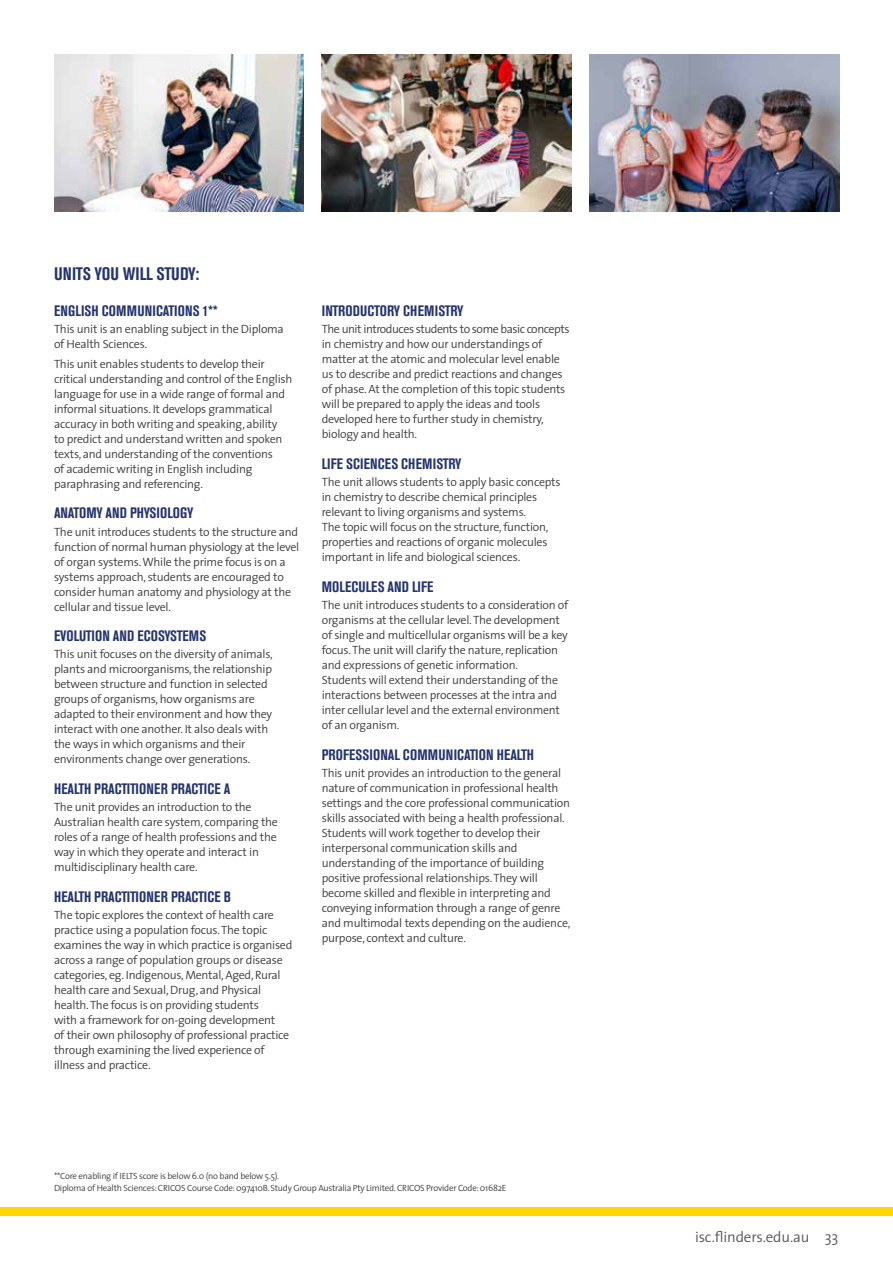
<style>
.page{position:relative;width:893px;height:1263px;background:#fff}
.page>*{position:absolute;margin:0;border:0;box-sizing:border-box;transform-origin:0 0}
.t1{font:700 condensed 18px "Akzidenz Grotesk BE";letter-spacing:-.015em;color:#25346c}
.t2{font:700 condensed 15px "Akzidenz Grotesk BE";letter-spacing:.01em;color:#25346c}
.t3{font:300 15px "The Sans";letter-spacing:-.01em;color:#575756}
.t4{font:300 12px/15px "The Sans";letter-spacing:-.02em;color:#3c3c3b}
.t5{font:300 9px/12px "The Sans";letter-spacing:-.025em;color:#3c3c3b}
</style>
<div class="page">
<img style="left:322px;top:54px;width:249px;height:157px">
<img style="left:589px;top:54px;width:250px;height:157px">
<img style="left:54px;top:54px;width:250px;height:157px">
<div style="left:0;top:1208px;width:893px;height:8px;background:#ffd700"></div>
<h1 class="t1" style="left:54px;top:264px;width:147px">UNITS YOU WILL STUDY:</h1>
<p class="t2" style="left:54px;top:302px;width:165px">ENGLISH COMMUNICATIONS 1**</p>
<p class="t4" style="left:54px;top:321px;width:231px">This unit is an enabling subject in the Diploma of Health Sciences.</p>
<p class="t4" style="left:54px;top:356px;width:240px">This unit enables students to develop their critical understanding and control of the English language for use in a wide range of formal and informal situations. It develops grammatical accuracy in both writing and speaking, ability<br>to predict and understand written and spoken texts, and understanding of the conventions<br>of academic writing in English including paraphrasing and referencing.</p>
<p class="t2" style="left:54px;top:505px;width:141px">ANATOMY AND PHYSIOLOGY</p>
<p class="t4" style="left:54px;top:524px;width:247px">The unit introduces students to the structure and function of normal human physiology at the level of organ systems. While the prime focus is on a systems approach, students are encouraged to consider human anatomy and physiology at the cellular and tissue level.</p>
<p class="t2" style="left:54px;top:627px;width:154px">EVOLUTION AND ECOSYSTEMS</p>
<p class="t4" style="left:54px;top:646px;width:220px">This unit focuses on the diversity of animals, plants and microorganisms, the relationship between structure and function in selected groups of organisms, how organisms are adapted to their environment and how they interact with one another. It also deals with the ways in which organisms and their environments change over generations.</p>
<p class="t2" style="left:54px;top:780px;width:178px">HEALTH PRACTITIONER PRACTICE A</p>
<p class="t4" style="left:54px;top:799px;width:226px">The unit provides an introduction to the Australian health care system, comparing the roles of a range of health professions and the way in which they operate and interact in multidisciplinary health care.</p>
<p class="t2" style="left:54px;top:888px;width:178px">HEALTH PRACTITIONER PRACTICE B</p>
<p class="t4" style="left:54px;top:907px;width:240px">The topic explores the context of health care practice using a population focus. The topic examines the way in which practice is organised across a range of population groups or disease categories, eg. Indigenous, Mental, Aged, Rural health care and Sexual, Drug, and Physical health. The focus is on providing students<br>with a framework for on-going development<br>of their own philosophy of professional practice through examining the lived experience of illness and practice.</p>
<p class="t2" style="left:322px;top:302px;width:143px">INTRODUCTORY CHEMISTRY</p>
<p class="t4" style="left:322px;top:321px;width:249px">The unit introduces students to some basic concepts in chemistry and how our understandings of matter at the atomic and molecular level enable us to describe and predict reactions and changes of phase. At the completion of this topic students will be prepared to apply the ideas and tools developed here to further study in chemistry, biology and health.</p>
<p class="t2" style="left:322px;top:455px;width:141px">LIFE SCIENCES CHEMISTRY</p>
<p class="t4" style="left:322px;top:474px;width:240px">The unit allows students to apply basic concepts in chemistry to describe chemical principles relevant to living organisms and systems.<br>The topic will focus on the structure, function, properties and reactions of organic molecules important in life and biological sciences.</p>
<p class="t2" style="left:322px;top:578px;width:113px">MOLECULES AND LIFE</p>
<p class="t4" style="left:322px;top:597px;width:248px">The unit introduces students to a consideration of organisms at the cellular level. The development of single and multicellular organisms will be a key focus. The unit will clarify the nature, replication and expressions of genetic information.<br>Students will extend their understanding of the interactions between processes at the intra and inter cellular level and the external environment of an organism.</p>
<p class="t2" style="left:322px;top:746px;width:214px">PROFESSIONAL COMMUNICATION HEALTH</p>
<p class="t4" style="left:322px;top:765px;width:250px">This unit provides an introduction to the general nature of communication in professional health settings and the core professional communication skills associated with being a health professional.<br>Students will work together to develop their interpersonal communication skills and understanding of the importance of building positive professional relationships. They will become skilled and flexible in interpreting and conveying information through a range of genre and multimodal texts depending on the audience, purpose, context and culture.</p>
<p class="t5" style="left:54px;top:1169px;width:454px">**Core enabling if IELTS score is below 6.0 (no band below 5.5).<br>Diploma of Health Sciences: CRICOS Course Code: 097410B. Study Group Australia Pty Limited. CRICOS Provider Code: 01682E</p>
<p class="t3" style="left:695px;top:1224px;width:145px">isc.flinders.edu.au 33</p>
</div>
